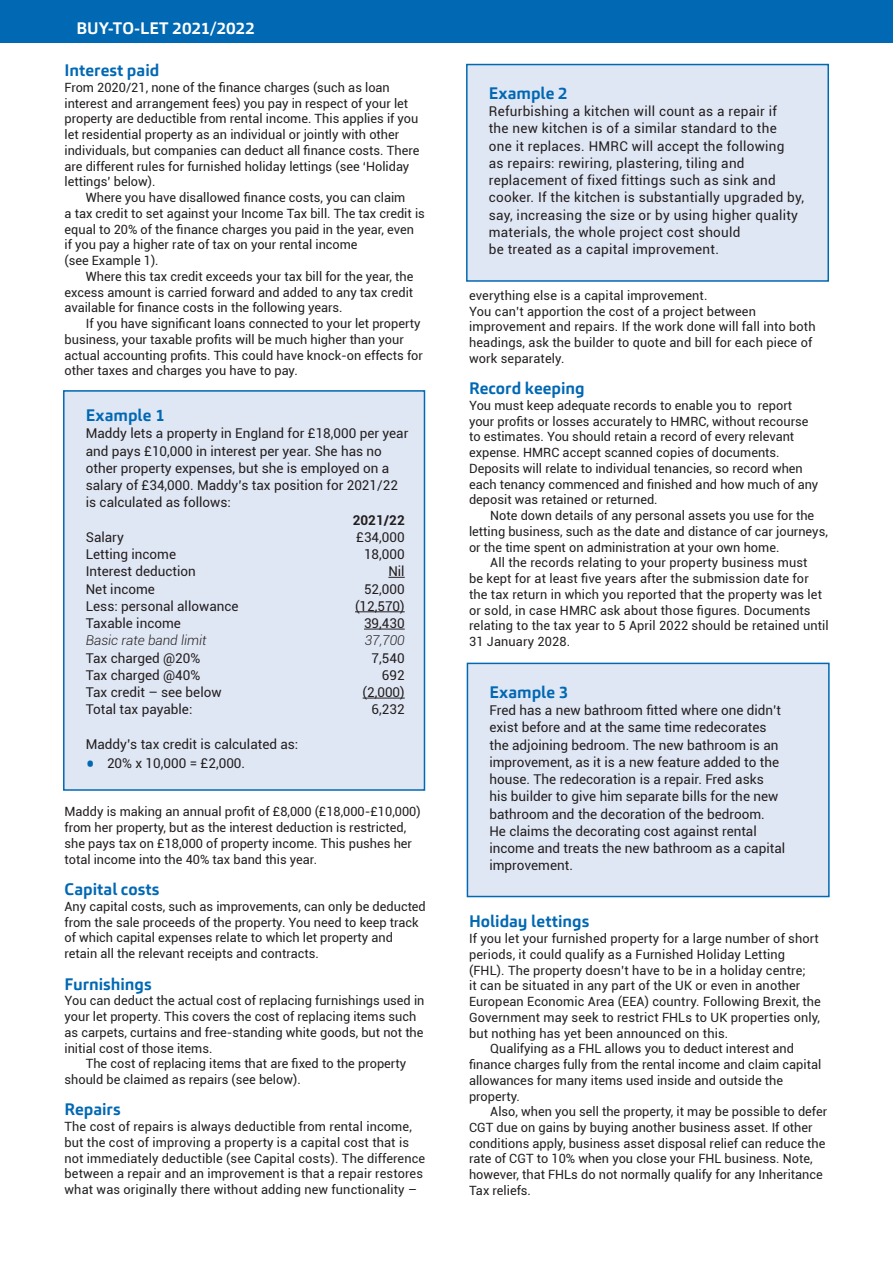
<style>
.page{position:relative;width:893px;height:1263px;background:#fff}
.page>*{position:absolute;margin:0;border:0;box-sizing:border-box;transform-origin:0 0}
.t1{font:700 16.5px "Carnac";color:#0168b3}
.t2{font:700 16.5px "Carnac";letter-spacing:-.005em;color:#fff}
.t3{font:13.5px/17.2px "Roboto";color:#231f20}
.t4{font:13.5px/17.2px "Roboto";letter-spacing:.02em;color:#231f20}
.t5{font:italic 300 13.5px "Roboto";color:#231f20}
.t6{font:700 13.5px "Roboto";color:#231f20}
.t7{font:12.75px/15.8px "Roboto";color:#231f20}
.s1{font-size:27px;color:#0168b3}
</style>
<div class="page">
<div style="left:0;top:0;width:893px;height:43px;background:#0168b3"></div>
<div style="left:467px;top:663px;width:362px;height:233px;background:#e0e7f4"></div>
<div style="left:467px;top:663px;width:363px;height:234px;border:2px solid #0168b3"></div>
<div style="left:64px;top:391px;width:360px;height:399px;background:#e0e7f4"></div>
<svg style="left:388px;top:577px;width:17px;height:1px"></svg>
<hr style="left:355px;top:611px;width:50px;height:1px;background:#231f20">
<hr style="left:364px;top:629px;width:41px;height:1px;background:#231f20">
<hr style="left:363px;top:698px;width:42px;height:1px;background:#231f20">
<div style="left:63px;top:390px;width:362px;height:401px;border:2px solid #0168b3"></div>
<div style="left:467px;top:65px;width:361px;height:216px;background:#e0e7f4"></div>
<div style="left:466px;top:64px;width:363px;height:218px;border:2px solid #0168b3"></div>
<p class="t2" style="left:77px;top:18px;width:180px">BUY-TO-LET 2021/2022</p>
<p class="t1" style="left:65px;top:60px;width:96px">Interest paid</p>
<p class="t7" style="left:65px;top:79px;width:356px">From 2020/21, none of the finance charges (such as loan interest and arrangement fees) you pay in respect of your let property are deductible from rental income. This applies if you let residential property as an individual or jointly with other individuals, but companies can deduct all finance costs. There are different rules for furnished holiday lettings (see ‘Holiday lettings’ below).</p>
<p class="t7" style="left:65px;top:189px;width:362px;text-indent:21px">Where you have disallowed finance costs, you can claim<br>a tax credit to set against your Income Tax bill. The tax credit is equal to 20% of the finance charges you paid in the year, even<br>if you pay a higher rate of tax on your rental income<br>(see Example 1).</p>
<p class="t7" style="left:65px;top:268px;width:350px;text-align:justify;text-indent:21px">Where this tax credit exceeds your tax bill for the year, the excess amount is carried forward and added to any tax credit available for finance costs in the following years.</p>
<p class="t7" style="left:65px;top:315px;width:360px;text-indent:21px">If you have significant loans connected to your let property business, your taxable profits will be much higher than your actual accounting profits. This could have knock-on effects for other taxes and charges you have to pay.</p>
<p class="t1" style="left:86px;top:405px;width:80px">Example 1</p>
<p class="t3" style="left:86px;top:424px;width:324px">Maddy lets a property in England for £18,000 per year and pays £10,000 in interest per year. She has no other property expenses, but she is employed on a salary of £34,000. Maddy’s tax position for 2021/22 is calculated as follows:</p>
<p class="t6" style="left:353px;top:510px;width:53px">2021/22</p>
<p class="t3" style="left:86px;top:528px;width:40px">Salary</p>
<p class="t3" style="left:356px;top:528px;width:50px">£34,000</p>
<p class="t3" style="left:86px;top:545px;width:92px">Letting income</p>
<p class="t3" style="left:364px;top:545px;width:42px">18,000</p>
<p class="t3" style="left:86px;top:562px;width:112px">Interest deduction</p>
<p class="t3" style="left:388px;top:562px;width:18px">Nil</p>
<p class="t3" style="left:86px;top:580px;width:71px">Net income</p>
<p class="t3" style="left:364px;top:580px;width:42px">52,000</p>
<p class="t3" style="left:86px;top:597px;width:154px">Less: personal allowance</p>
<p class="t3" style="left:355px;top:597px;width:51px">(12,570)</p>
<p class="t3" style="left:86px;top:614px;width:97px">Taxable income</p>
<p class="t3" style="left:364px;top:614px;width:42px">39,430</p>
<p class="t5" style="left:86px;top:631px;width:122px">Basic rate band limit</p>
<p class="t5" style="left:365px;top:631px;width:41px">37,700</p>
<p class="t3" style="left:86px;top:649px;width:116px">Tax charged @20%</p>
<p class="t3" style="left:372px;top:649px;width:35px">7,540</p>
<p class="t3" style="left:86px;top:666px;width:116px">Tax charged @40%</p>
<p class="t3" style="left:382px;top:666px;width:24px">692</p>
<p class="t3" style="left:86px;top:683px;width:137px">Tax credit – see below</p>
<p class="t3" style="left:363px;top:683px;width:44px">(2,000)</p>
<p class="t3" style="left:86px;top:700px;width:108px">Total tax payable:</p>
<p class="t3" style="left:372px;top:700px;width:35px">6,232</p>
<p class="t3" style="left:86px;top:735px;width:214px">Maddy’s tax credit is calculated as:</p>
<p class="t3" style="left:86px;top:754px;width:161px"><span class="s1">•</span> 20% x 10,000 = £2,000.</p>
<p class="t7" style="left:65px;top:803px;width:358px">Maddy is making an annual profit of £8,000 (£18,000-£10,000) from her property, but as the interest deduction is restricted, she pays tax on £18,000 of property income. This pushes her total income into the 40% tax band this year.</p>
<p class="t1" style="left:65px;top:879px;width:96px">Capital costs</p>
<p class="t7" style="left:65px;top:898px;width:363px">Any capital costs, such as improvements, can only be deducted from the sale proceeds of the property. You need to keep track of which capital expenses relate to which let property and retain all the relevant receipts and contracts.</p>
<p class="t1" style="left:65px;top:973px;width:89px">Furnishings</p>
<p class="t7" style="left:65px;top:992px;width:361px">You can deduct the actual cost of replacing furnishings used in your let property. This covers the cost of replacing items such as carpets, curtains and free-standing white goods, but not the initial cost of those items.</p>
<p class="t7" style="left:65px;top:1055px;width:343px;text-indent:21px">The cost of replacing items that are fixed to the property should be claimed as repairs (see below).</p>
<p class="t1" style="left:65px;top:1099px;width:58px">Repairs</p>
<p class="t7" style="left:65px;top:1118px;width:362px">The cost of repairs is always deductible from rental income, but the cost of improving a property is a capital cost that is not immediately deductible (see Capital costs). The difference between a repair and an improvement is that a repair restores what was originally there without adding new functionality –</p>
<p class="t1" style="left:489px;top:83px;width:80px">Example 2</p>
<p class="t4" style="left:489px;top:102px;width:317px">Refurbishing a kitchen will count as a repair if<br>the new kitchen is of a similar standard to the<br>one it replaces. HMRC will accept the following<br>as repairs: rewiring, plastering, tiling and replacement of fixed fittings such as sink and cooker. If the kitchen is substantially upgraded by, say, increasing the size or by using higher quality materials, the whole project cost should<br>be treated as a capital improvement.</p>
<p class="t7" style="left:469px;top:287px;width:348px">everything else is a capital improvement.<br>You can’t apportion the cost of a project between improvement and repairs. If the work done will fall into both headings, ask the builder to quote and bill for each piece of work separately.</p>
<p class="t1" style="left:469px;top:378px;width:117px">Record keeping</p>
<p class="t7" style="left:469px;top:397px;width:351px">You must keep adequate records to enable you to report your profits or losses accurately to HMRC, without recourse to estimates. You should retain a record of every relevant expense. HMRC accept scanned copies of documents.<br>Deposits will relate to individual tenancies, so record when each tenancy commenced and finished and how much of any deposit was retained or returned.</p>
<p class="t7" style="left:490px;top:507px;width:325px">Note down details of any personal assets you use for the</p>
<p class="t7" style="left:469px;top:523px;width:360px">letting business, such as the date and distance of car journeys,</p>
<p class="t7" style="left:469px;top:539px;width:312px">or the time spent on administration at your own home.</p>
<p class="t7" style="left:490px;top:554px;width:319px">All the records relating to your property business must</p>
<p class="t7" style="left:469px;top:570px;width:341px">be kept for at least five years after the submission date for</p>
<p class="t7" style="left:469px;top:586px;width:354px">the tax return in which you reported that the property was let</p>
<p class="t7" style="left:469px;top:602px;width:343px">or sold, in case HMRC ask about those figures. Documents</p>
<p class="t7" style="left:469px;top:617px;width:361px">relating to the tax year to 5 April 2022 should be retained until</p>
<p class="t7" style="left:469px;top:633px;width:103px">31 January 2028.</p>
<p class="t1" style="left:489px;top:681px;width:80px">Example 3</p>
<p class="t3" style="left:489px;top:701px;width:297px">Fred has a new bathroom fitted where one didn’t exist before and at the same time redecorates the adjoining bedroom. The new bathroom is an improvement, as it is a new feature added to the house. The redecoration is a repair. Fred asks his builder to give him separate bills for the new bathroom and the decoration of the bedroom.<br>He claims the decorating cost against rental income and treats the new bathroom as a capital improvement.</p>
<p class="t1" style="left:469px;top:911px;width:122px">Holiday lettings</p>
<p class="t7" style="left:469px;top:930px;width:351px">If you let your furnished property for a large number of short</p>
<p class="t7" style="left:469px;top:946px;width:318px">periods, it could qualify as a Furnished Holiday Letting</p>
<p class="t7" style="left:469px;top:962px;width:338px">(FHL). The property doesn’t have to be in a holiday centre;</p>
<p class="t7" style="left:469px;top:977px;width:333px">it can be situated in any part of the UK or even in another</p>
<p class="t7" style="left:469px;top:993px;width:353px">European Economic Area (EEA) country. Following Brexit, the</p>
<p class="t7" style="left:469px;top:1009px;width:353px">Government may seek to restrict FHLs to UK properties only,</p>
<p class="t7" style="left:469px;top:1024px;width:261px">but nothing has yet been announced on this.</p>
<p class="t7" style="left:490px;top:1040px;width:305px">Qualifying as a FHL allows you to deduct interest and</p>
<p class="t7" style="left:469px;top:1056px;width:354px">finance charges fully from the rental income and claim capital</p>
<p class="t7" style="left:469px;top:1072px;width:316px">allowances for many items used inside and outside the</p>
<p class="t7" style="left:469px;top:1087px;width:52px">property.</p>
<p class="t7" style="left:490px;top:1103px;width:338px">Also, when you sell the property, it may be possible to defer</p>
<p class="t7" style="left:469px;top:1119px;width:345px">CGT due on gains by buying another business asset. If other</p>
<p class="t7" style="left:469px;top:1135px;width:358px">conditions apply, business asset disposal relief can reduce the</p>
<p class="t7" style="left:469px;top:1150px;width:345px">rate of CGT to 10% when you close your FHL business. Note,</p>
<p class="t7" style="left:469px;top:1166px;width:355px">however, that FHLs do not normally qualify for any Inheritance</p>
<p class="t7" style="left:469px;top:1182px;width:63px">Tax reliefs.</p>
</div>
